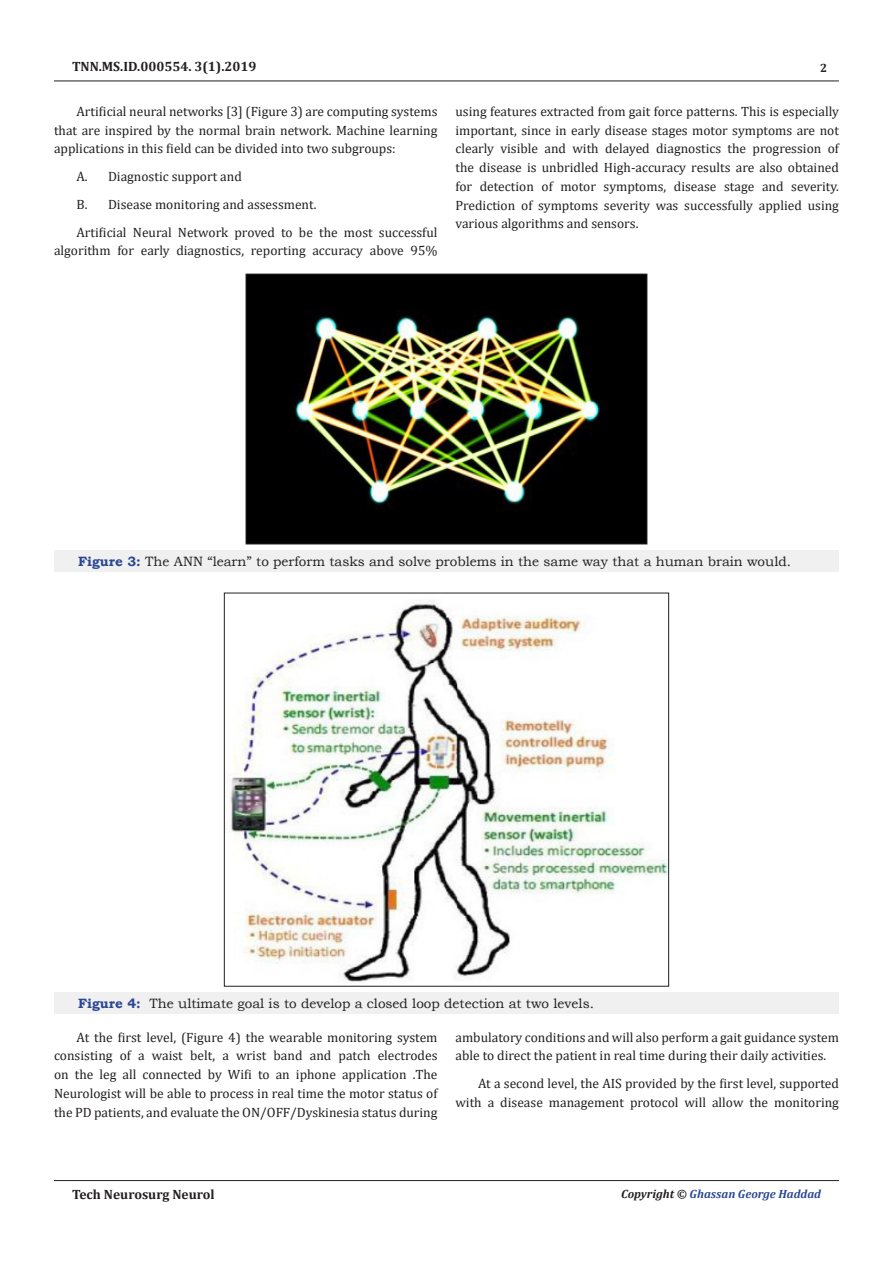
<style>
.page{position:relative;width:893px;height:1263px;background:#fff}
.page>*{position:absolute;margin:0;border:0;box-sizing:border-box;transform-origin:0 0}
.t1{font:13.5px/18.8px "Cambria";color:#231f20;text-align:justify}
.t2{font:13.5px "Bookman Old Style";color:#231f20}
.t3{font:700 13.5px "Cambria";color:#231f20}
.t4{font:italic 700 12px "Cambria";color:#2a4791}
.t5{font:700 12px "Cambria";color:#231f20}
.s1{font-weight:700;color:#2a4791}
.s2{color:#231f20}
</style>
<div class="page">
<hr style="left:54px;top:81px;width:785px;height:1px;background:#231f20">
<hr style="left:54px;top:1180px;width:785px;height:1px;background:#231f20">
<div style="left:54px;top:550px;width:785px;height:22px;background:#f0f0f0"></div>
<img style="left:248px;top:276px;width:397px;height:266px">
<div style="left:246px;top:274px;width:401px;height:270px;border:1px solid #231f20"></div>
<div style="left:54px;top:992px;width:785px;height:22px;background:#f0f0f0"></div>
<img style="left:230px;top:601px;width:437px;height:381px">
<p class="t3" style="left:72px;top:56px;width:186px">TNN.MS.ID.000554. 3(1).2019</p>
<p class="t1" style="left:54px;top:102px;width:385px;text-indent:22px">Artificial neural networks [3] (Figure 3) are computing systems that are inspired by the normal brain network. Machine learning applications in this field can be divided into two subgroups:</p>
<p class="t1" style="left:76px;top:167px;width:167px">A. Diagnostic support and</p>
<p class="t1" style="left:76px;top:195px;width:242px">B. Disease monitoring and assessment.</p>
<p class="t1" style="left:54px;top:222px;width:385px;text-align:right">Artificial Neural Network proved to be the most successful algorithm for early diagnostics, reporting accuracy above 95%</p>
<p class="t5" style="left:820px;top:60px;width:9px">2</p>
<p class="t1" style="left:455px;top:102px;width:385px">using features extracted from gait force patterns. This is especially important, since in early disease stages motor symptoms are not clearly visible and with delayed diagnostics the progression of the disease is unbridled High-accuracy results are also obtained for detection of motor symptoms, disease stage and severity.<br>Prediction of symptoms severity was successfully applied using various algorithms and sensors.</p>
<p class="t2" style="left:78px;top:552px;width:715px"><span class="s1">Figure 3:</span> The ANN “learn” to perform tasks and solve problems in the same way that a human brain would.</p>
<p class="t2" style="left:78px;top:995px;width:517px"><span class="s1">Figure 4:</span> The ultimate goal is to develop a closed loop detection at two levels.</p>
<p class="t1" style="left:54px;top:1028px;width:385px;text-indent:22px">At the first level, (Figure 4) the wearable monitoring system consisting of a waist belt, a wrist band and patch electrodes on the leg all connected by Wifi to an iphone application .The Neurologist will be able to process in real time the motor status of the PD patients, and evaluate the ON/OFF/Dyskinesia status during</p>
<p class="t1" style="left:455px;top:1028px;width:385px">ambulatory conditions and will also perform a gait guidance system able to direct the patient in real time during their daily activities.</p>
<p class="t1" style="left:455px;top:1074px;width:385px;text-align:right">At a second level, the AIS provided by the first level, supported with a disease management protocol will allow the monitoring</p>
<p class="t3" style="left:72px;top:1185px;width:144px">Tech Neurosurg Neurol</p>
<p class="t4" style="left:621px;top:1185px;width:201px"><span class="s2">Copyright ©</span> Ghassan George Haddad</p>
</div>
